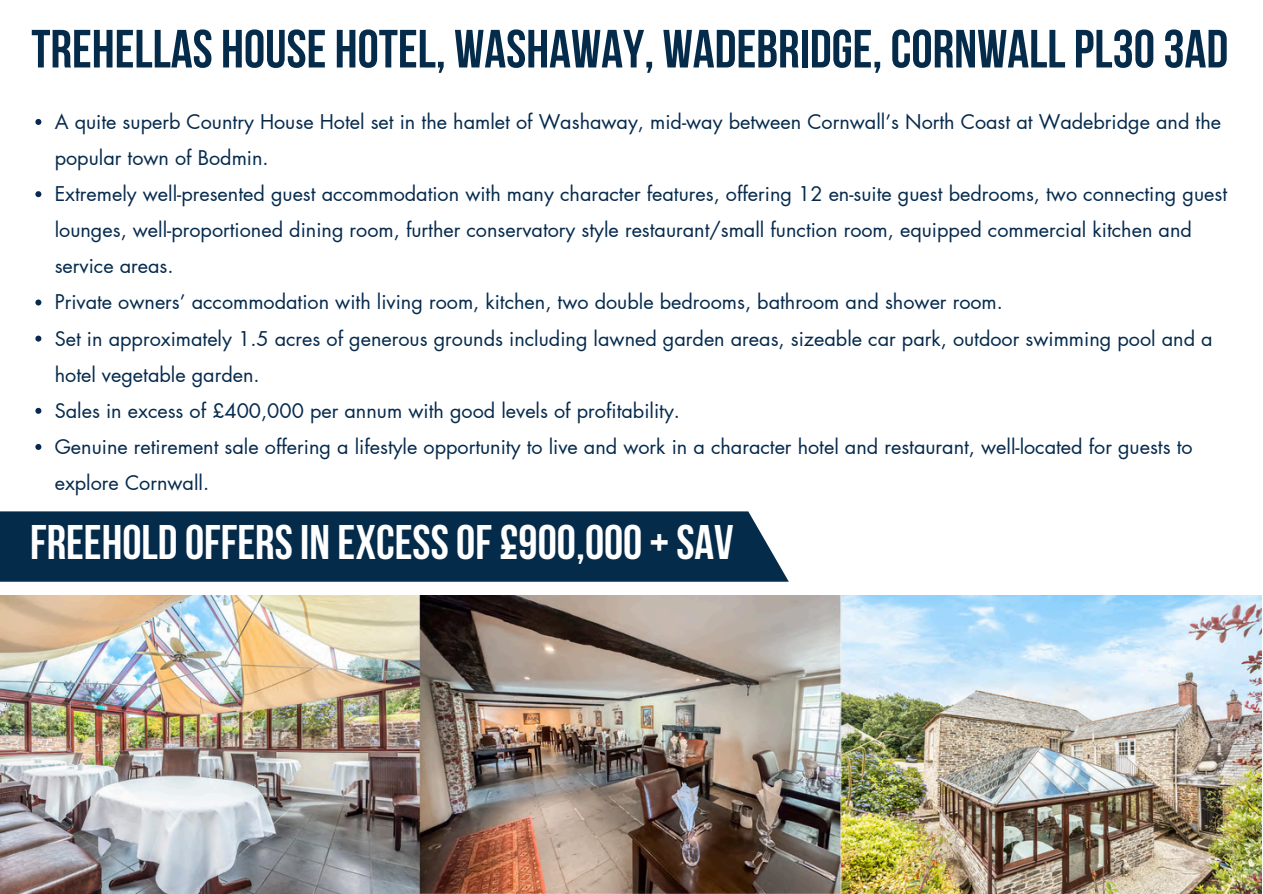
<style>
.page{position:relative;width:1263px;height:894px;background:#fff}
.page>*{position:absolute;margin:0;border:0;box-sizing:border-box;transform-origin:0 0}
.t1{font:700 53.7px "Bebas Neue";color:#052b4b}
.t2{font:700 48.3px "Bebas Neue";color:#fff}
.t3{font:19.8px/36px "Futura LT Pro";color:#052a4d}
</style>
<div class="page">
<div style="left:0;top:511px;width:789px;height:70px;background:#052b4b"></div>
<img style="left:0;top:595px;width:1261px;height:298px">
<svg style="left:35px;top:119px;width:6px;height:6px"></svg>
<svg style="left:35px;top:191px;width:6px;height:6px"></svg>
<svg style="left:35px;top:299px;width:6px;height:6px"></svg>
<svg style="left:35px;top:335px;width:6px;height:6px"></svg>
<svg style="left:35px;top:407px;width:6px;height:6px"></svg>
<svg style="left:35px;top:444px;width:6px;height:6px"></svg>
<p class="t1" style="left:31px;top:27px;width:1198px">TREHELLAS HOUSE HOTEL, WASHAWAY, WADEBRIDGE, CORNWALLPL303AD</p>
<p class="t3" style="left:55px;top:105px;width:1168px">A quite superb Country House Hotel set in the hamlet of Washaway, mid-way between Cornwall’s North Coast at Wadebridge and the popular town of Bodmin.</p>
<p class="t3" style="left:55px;top:177px;width:1174px">Extremely well-presented guest accommodation with many character features, offering 12 en-suite guest bedrooms, two connecting guest lounges, well-proportioned dining room, further conservatory style restaurant/small function room, equipped commercial kitchen and service areas.</p>
<p class="t3" style="left:55px;top:285px;width:950px">Private owners’ accommodation with living room, kitchen, two double bedrooms, bathroom and shower room.</p>
<p class="t3" style="left:55px;top:321px;width:1159px">Set in approximately 1.5 acres of generous grounds including lawned garden areas, sizeable car park, outdoor swimming pool and a hotel vegetable garden.</p>
<h1 class="t3" style="left:55px;top:393px;width:627px">Sales in excess of £400,000 per annum with good levels of profitability.</h1>
<p class="t3" style="left:55px;top:429px;width:1139px">Genuine retirement sale offering a lifestyle opportunity to live and work in a character hotel and restaurant, well-located for guests to explore Cornwall.</p>
<p class="t2" style="left:30px;top:522px;width:705px">FREEHOLD OFFERSIN EXCESSOF£900,000+SAV</p>
</div>
